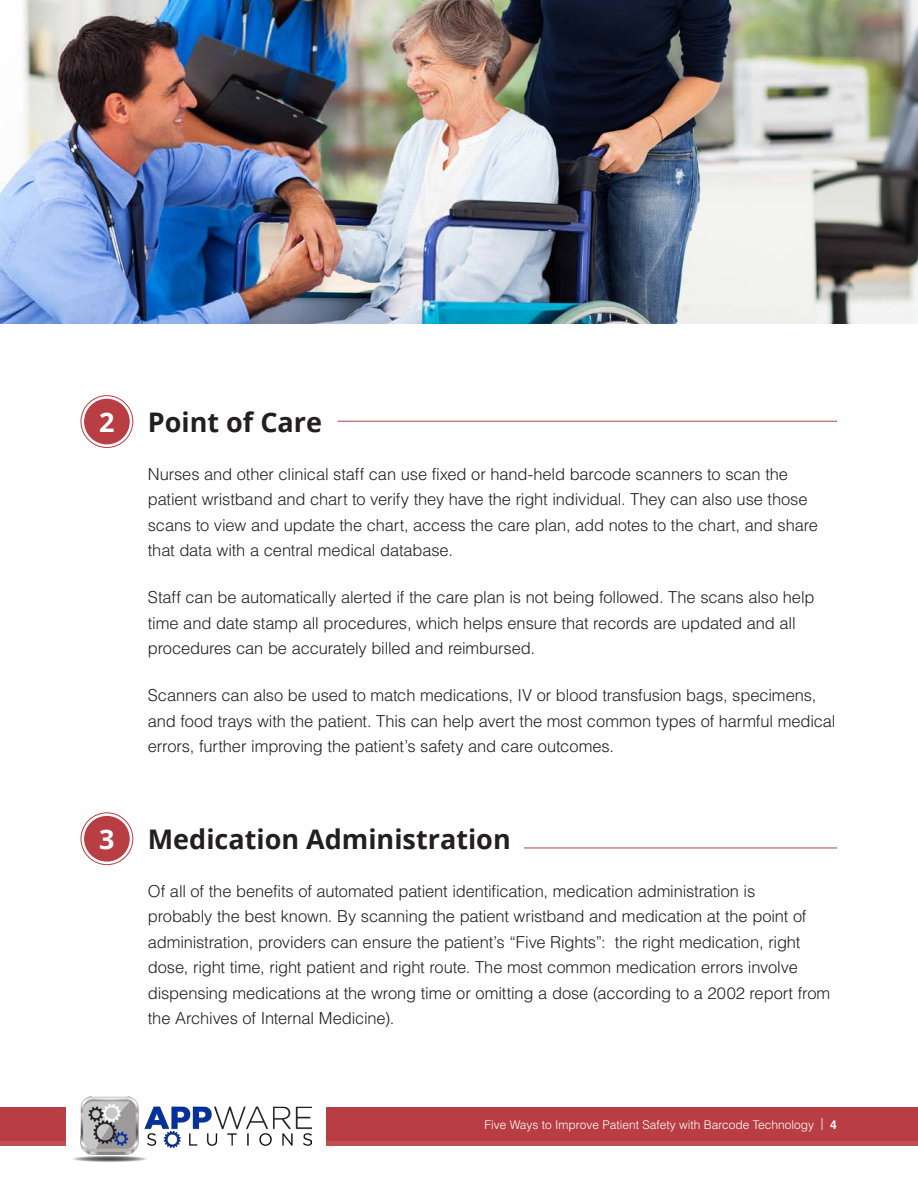
<style>
.page{position:relative;width:918px;height:1188px;background:#fff}
.page>*{position:absolute;margin:0;border:0;box-sizing:border-box;transform-origin:0 0}
.t1{font:700 27px "Open Sans";color:#231f20}
.t2{font:700 27px "Open Sans";color:#fff}
.t3{font:300 16.5px/25.5px "Helvetica LT Std";letter-spacing:-.01em;color:#231f20}
.t4{font:300 12px "Helvetica LT Std";color:#fff}
.s1{font-weight:700}
</style>
<div class="page">
<div style="left:0;top:1141px;width:918px;height:5px;background:#c14e53"></div>
<div style="left:0;top:1108px;width:918px;height:33px;background:#b93e43"></div>
<div style="left:66px;top:1097px;width:260px;height:91px;background:#fff"></div>
<img style="left:73px;top:1097px;width:238px;height:65px">
<div style="left:81px;top:395px;width:52px;height:53px;border:1px solid #b93e43;border-radius:50%"></div>
<div style="left:84px;top:399px;width:46px;height:45px;background:#b93e43;border-radius:50%"></div>
<hr style="left:338px;top:421px;width:499px;height:1px;background:#b93e43">
<div style="left:81px;top:812px;width:52px;height:53px;border:1px solid #b93e43;border-radius:50%"></div>
<div style="left:84px;top:816px;width:46px;height:46px;background:#b93e43;border-radius:50%"></div>
<hr style="left:524px;top:848px;width:313px;height:1px;background:#b93e43">
<img style="left:0;top:0;width:918px;height:324px">
<p class="t2" style="left:99px;top:403px;width:17px">2</p>
<p class="t1" style="left:148px;top:403px;width:176px">Point of Care</p>
<p class="t3" style="left:148px;top:461px;width:672px">Nurses and other clinical staff can use fixed or hand-held barcode scanners to scan the patient wristband and chart to verify they have the right individual. They can also use those scans to view and update the chart, access the care plan, add notes to the chart, and share that data with a central medical database.</p>
<p class="t3" style="left:148px;top:585px;width:668px">Staff can be automatically alerted if the care plan is not being followed. The scans also help time and date stamp all procedures, which helps ensure that records are updated and all procedures can be accurately billed and reimbursed.</p>
<p class="t3" style="left:148px;top:683px;width:689px">Scanners can also be used to match medications, IV or blood transfusion bags, specimens, and food trays with the patient. This can help avert the most common types of harmful medical errors, further improving the patient’s safety and care outcomes.</p>
<p class="t2" style="left:99px;top:820px;width:17px">3</p>
<p class="t1" style="left:148px;top:820px;width:364px">Medication Administration</p>
<p class="t3" style="left:148px;top:878px;width:684px">Of all of the benefits of automated patient identification, medication administration is<br>probably the best known. By scanning the patient wristband and medication at the point of administration, providers can ensure the patient’s “Five Rights”: the right medication, right dose, right time, right patient and right route. The most common medication errors involve dispensing medications at the wrong time or omitting a dose (according to a 2002 report from the Archives of Internal Medicine).</p>
<p class="t4" style="left:484px;top:1117px;width:354px">Five Ways to Improve Patient Safety with Barcode Technology | <span class="s1">4</span></p>
</div>
